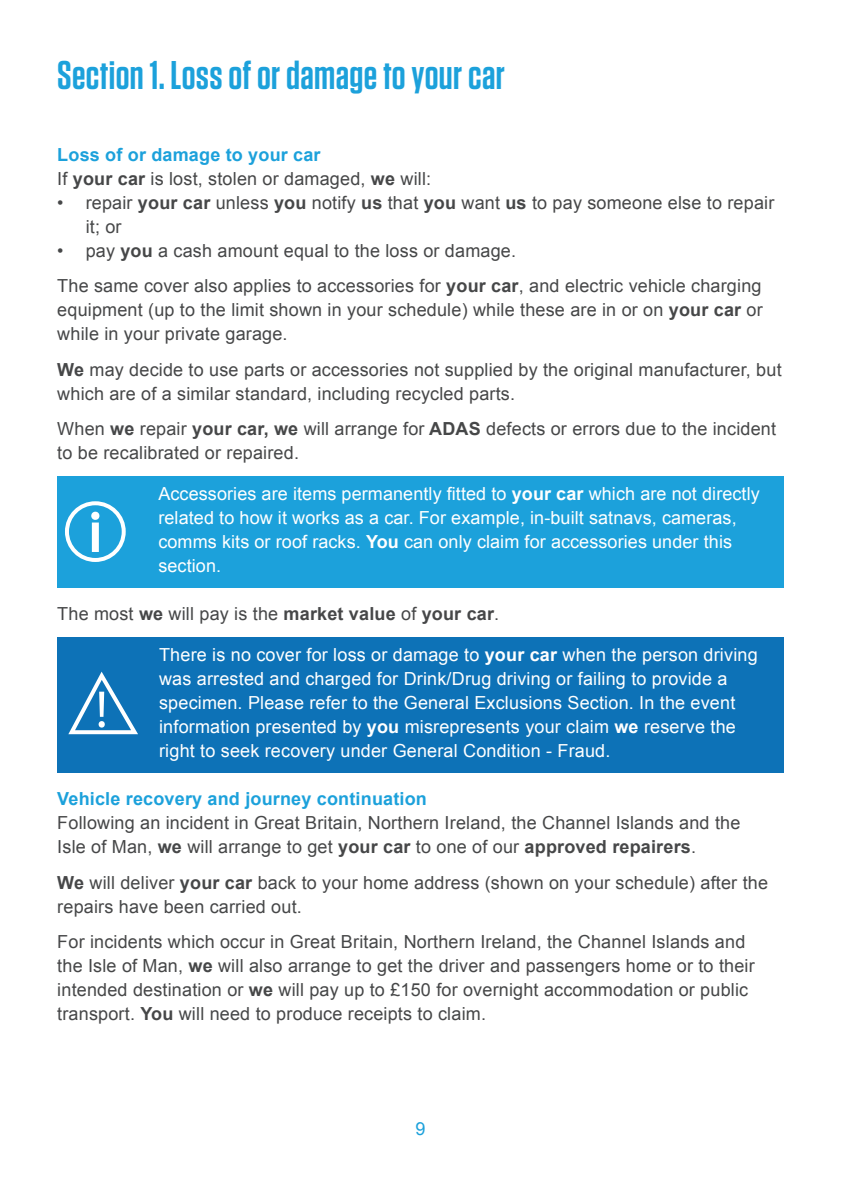
<style>
.page{position:relative;width:841px;height:1192px;background:#fff}
.page>*{position:absolute;margin:0;border:0;box-sizing:border-box;transform-origin:0 0}
.t1{font:600 40px "Tungsten";letter-spacing:.01em;color:#1ca1db}
.t2{font:18px/24px "Arial";letter-spacing:.01em;color:#464748}
.t3{font:18px/24px "Arial";letter-spacing:.01em;color:#fff}
.t4{font:700 18px "Arial";letter-spacing:.01em;color:#1ca1db}
.t5{font:18px "Arial";color:#1ca1db}
.s1{font-weight:700;color:#1ca1db}
.s2{font-weight:700}
</style>
<div class="page">
<div style="left:57px;top:476px;width:726px;height:111px;background:#1ca1db"></div>
<div style="left:57px;top:637px;width:726px;height:135px;background:#0d72b7"></div>
<div style="left:65px;top:501px;width:61px;height:61px;border:4px solid #fff;border-radius:50%"></div>
<svg style="left:91px;top:511px;width:9px;height:41px"></svg>
<svg style="left:68px;top:671px;width:70px;height:64px"></svg>
<h1 class="t1" style="left:57px;top:54px;width:449px">Section 1. Loss of or damage to your car</h1>
<p class="t2" style="left:57px;top:143px;width:375px"><span class="s1">Loss of or damage to your car<br></span>If <span class="s2">your car</span> is lost, stolen or damaged, <span class="s2">we</span> will:</p>
<p class="t2" style="left:86px;top:191px;width:690px;text-indent:-28px">• repair <span class="s2">your car</span> unless <span class="s2">you</span> notify <span class="s2">us</span> that <span class="s2">you</span> want <span class="s2">us</span> to pay someone else to repair it; or</p>
<p class="t2" style="left:57px;top:233px;width:705px;line-height:35.4px">• pay <span class="s2">you</span> a cash amount equal to the loss or damage.<br>The same cover also applies to accessories for <span class="s2">your car</span>, and electric vehicle charging</p>
<p class="t2" style="left:57px;top:298px;width:706px">equipment (up to the limit shown in your schedule) while these are in or on <span class="s2">your car</span> or while in your private garage.</p>
<p class="t2" style="left:57px;top:358px;width:725px"><span class="s2">We</span> may decide to use parts or accessories not supplied by the original manufacturer, but which are of a similar standard, including recycled parts.</p>
<p class="t2" style="left:57px;top:417px;width:720px">When <span class="s2">we</span> repair <span class="s2">your car, we</span> will arrange for <span class="s2">ADAS</span> defects or errors due to the incident to be recalibrated or repaired.</p>
<p class="t3" style="left:158px;top:482px;width:602px">Accessories are items permanently fitted to <span class="s2">your car</span> which are not directly related to how it works as a car. For example, in-built satnavs, cameras, comms kits or roof racks. <span class="s2">You</span> can only claim for accessories under this section.</p>
<p class="t2" style="left:57px;top:602px;width:443px">The most <span class="s2">we</span> will pay is the <span class="s2">market value</span> of <span class="s2">your car</span>.</p>
<p class="t3" style="left:159px;top:643px;width:600px">There is no cover for loss or damage to <span class="s2">your car</span> when the person driving was arrested and charged for Drink/Drug driving or failing to provide a specimen. Please refer to the General Exclusions Section. In the event information presented by <span class="s2">you</span> misrepresents your claim <span class="s2">we</span> reserve the right to seek recovery under General Condition - Fraud.</p>
<p class="t4" style="left:57px;top:787px;width:371px">Vehicle recovery and journey continuation</p>
<p class="t2" style="left:57px;top:811px;width:684px">Following an incident in Great Britain, Northern Ireland, the Channel Islands and the<br>Isle of Man, <span class="s2">we</span> will arrange to get <span class="s2">your car</span> to one of our <span class="s2">approved repairers</span>.</p>
<p class="t2" style="left:57px;top:870px;width:712px"><span class="s2">We</span> will deliver <span class="s2">your car</span> back to your home address (shown on your schedule) after the repairs have been carried out.</p>
<p class="t2" style="left:57px;top:929px;width:698px">For incidents which occur in Great Britain, Northern Ireland, the Channel Islands and the Isle of Man, <span class="s2">we</span> will also arrange to get the driver and passengers home or to their intended destination or <span class="s2">we</span> will pay up to £150 for overnight accommodation or public transport. <span class="s2">You</span> will need to produce receipts to claim.</p>
<p class="t5" style="left:415px;top:1116px;width:12px">9</p>
</div>
